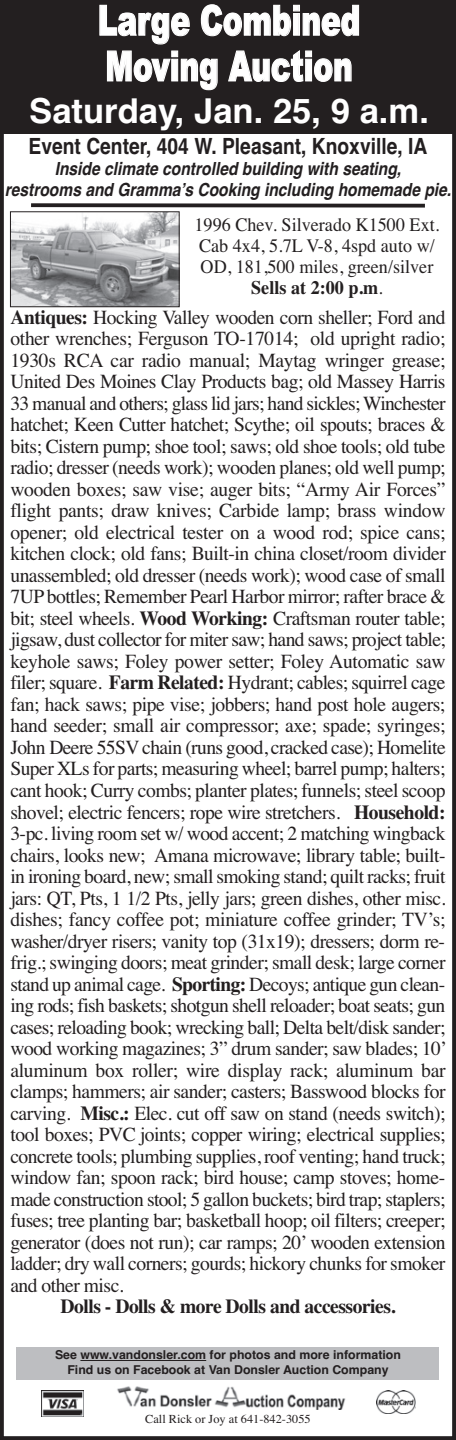
<style>
.page{position:relative;width:456px;height:1440px;background:#fff}
.page>*{position:absolute;margin:0;border:0;box-sizing:border-box;transform-origin:0 0}
.t1{font:900 41.75px/45.8px "Arial";color:#fff;scale:.7 1}
.t2{font:700 34.25px "Helvetica";color:#fff}
.t3{font:700 22.25px "Helvetica";color:#231f20;scale:.86 1}
.t4{font:20px/21.5px "Times";letter-spacing:-.025em;color:#231f20;text-align:justify}
.t5{font:700 20px "Times";letter-spacing:-.025em;color:#231f20}
.t6{font:19px/21px "Times";color:#231f20;text-align:center;scale:.95 1}
.t7{font:italic 700 18px/21px "Helvetica";color:#231f20;text-align:center;scale:.86 1}
.t8{font:700 12.25px/14.8px "Helvetica";color:#231f20;text-align:center}
.t9{font:12.25px "Times";color:#231f20}
.s1{font-weight:700}
</style>
<div class="page">
<div style="left:0;top:0;width:456px;height:1440px;border:4px solid #231f20"></div>
<div style="left:0;top:0;width:456px;height:134px;background:#231f20"></div>
<svg style="left:99px;top:4px;width:260px;height:87px"></svg>
<div style="left:17px;top:1347px;width:422px;height:33px;background:#bdbec1"></div>
<hr style="left:80px;top:1360px;width:126px;height:1px;background:#231f20">
<img style="left:117px;top:1386px;width:229px;height:24px">
<div style="left:42px;top:1391px;width:42px;height:26px;background:#9a9c9f"></div>
<img style="left:42px;top:1391px;width:41px;height:25px">
<img style="left:376px;top:1391px;width:39px;height:23px">
<div style="left:31px;top:203px;width:394px;height:5px;background:#231f20"></div>
<img style="left:12px;top:213px;width:166px;height:92px">
<div style="left:10px;top:211px;width:170px;height:96px;border:1px solid #231f20"></div>
<h1 class="t1" style="left:98px;top:-4px;width:376px">Large Combined<br>Moving Auction</h1>
<h2 class="t2" style="left:29px;top:83px;width:401px">Saturday, Jan. 25, 9 a.m.</h2>
<p class="t3" style="left:29px;top:128px;width:465px">Event Center, 404 W. Pleasant, Knoxville, IA</p>
<p class="t7" style="left:5px;top:158px;width:520px">Inside climate controlled building with seating,<br>restrooms and Gramma’s Cooking including homemade pie.</p>
<p class="t6" style="left:194px;top:212px;width:259px">1996 Chev. Silverado K1500 Ext.<br>Cab 4x4, 5.7L V-8, 4spd auto w/<br>OD, 181,500 miles, green/silver<br><span class="s1">Sells at 2:00 p.m</span>.</p>
<p class="t4" style="left:10px;top:304px;width:438px"><span class="s1">Antiques:</span> Hocking Valley wooden corn sheller; Ford and other wrenches; Ferguson TO-17014; old upright radio; 1930s RCA car radio manual; Maytag wringer grease; United Des Moines Clay Products bag; old Massey Harris 33 manual and others; glass lid jars; hand sickles; Winchester hatchet; Keen Cutter hatchet; Scythe; oil spouts; braces &amp; bits; Cistern pump; shoe tool; saws; old shoe tools; old tube radio; dresser (needs work); wooden planes; old well pump; wooden boxes; saw vise; auger bits; “Army Air Forces” flight pants; draw knives; Carbide lamp; brass window opener; old electrical tester on a wood rod; spice cans; kitchen clock; old fans; Built-in china closet/room divider unassembled; old dresser (needs work); wood case of small 7UP bottles; Remember Pearl Harbor mirror; rafter brace &amp; bit; steel wheels. <span class="s1">Wood Working:</span> Craftsman router table; jigsaw, dust collector for miter saw; hand saws; project table; keyhole saws; Foley power setter; Foley Automatic saw filer; square. <span class="s1">Farm Related:</span> Hydrant; cables; squirrel cage fan; hack saws; pipe vise; jobbers; hand post hole augers; hand seeder; small air compressor; axe; spade; syringes; John Deere 55SV chain (runs good, cracked case); Homelite Super XLs for parts; measuring wheel; barrel pump; halters; cant hook; Curry combs; planter plates; funnels; steel scoop shovel; electric fencers; rope wire stretchers. <span class="s1">Household:<br></span>3-pc. living room set w/ wood accent; 2 matching wingback chairs, looks new; Amana microwave; library table; built&shy;in ironing board, new; small smoking stand; quilt racks; fruit jars: QT, Pts, 1 1/2 Pts, jelly jars; green dishes, other misc. dishes; fancy coffee pot; miniature coffee grinder; TV’s; washer/dryer risers; vanity top (31x19); dressers; dorm re&shy;frig.; swinging doors; meat grinder; small desk; large corner stand up animal cage. <span class="s1">Sporting:</span> Decoys; antique gun clean&shy;ing rods; fish baskets; shotgun shell reloader; boat seats; gun cases; reloading book; wrecking ball; Delta belt/disk sander; wood working magazines; 3” drum sander; saw blades; 10’ aluminum box roller; wire display rack; aluminum bar clamps; hammers; air sander; casters; Basswood blocks for carving. <span class="s1">Misc.:</span> Elec. cut off saw on stand (needs switch); tool boxes; PVC joints; copper wiring; electrical supplies; concrete tools; plumbing supplies, roof venting; hand truck; window fan; spoon rack; bird house; camp stoves; home&shy;made construction stool; 5 gallon buckets; bird trap; staplers; fuses; tree planting bar; basketball hoop; oil filters; creeper; generator (does not run); car ramps; 20’ wooden extension ladder; dry wall corners; gourds; hickory chunks for smoker and other misc.</p>
<p class="t5" style="left:60px;top:1288px;width:336px">Dolls - Dolls &amp; more Dolls and accessories.</p>
<p class="t8" style="left:55px;top:1348px;width:347px">See www.vandonsler.com for photos and more information<br>Find us on Facebook at Van Donsler Auction Company</p>
<p class="t9" style="left:145px;top:1407px;width:167px">Call Rick or Joy at 641-842-3055</p>
</div>
